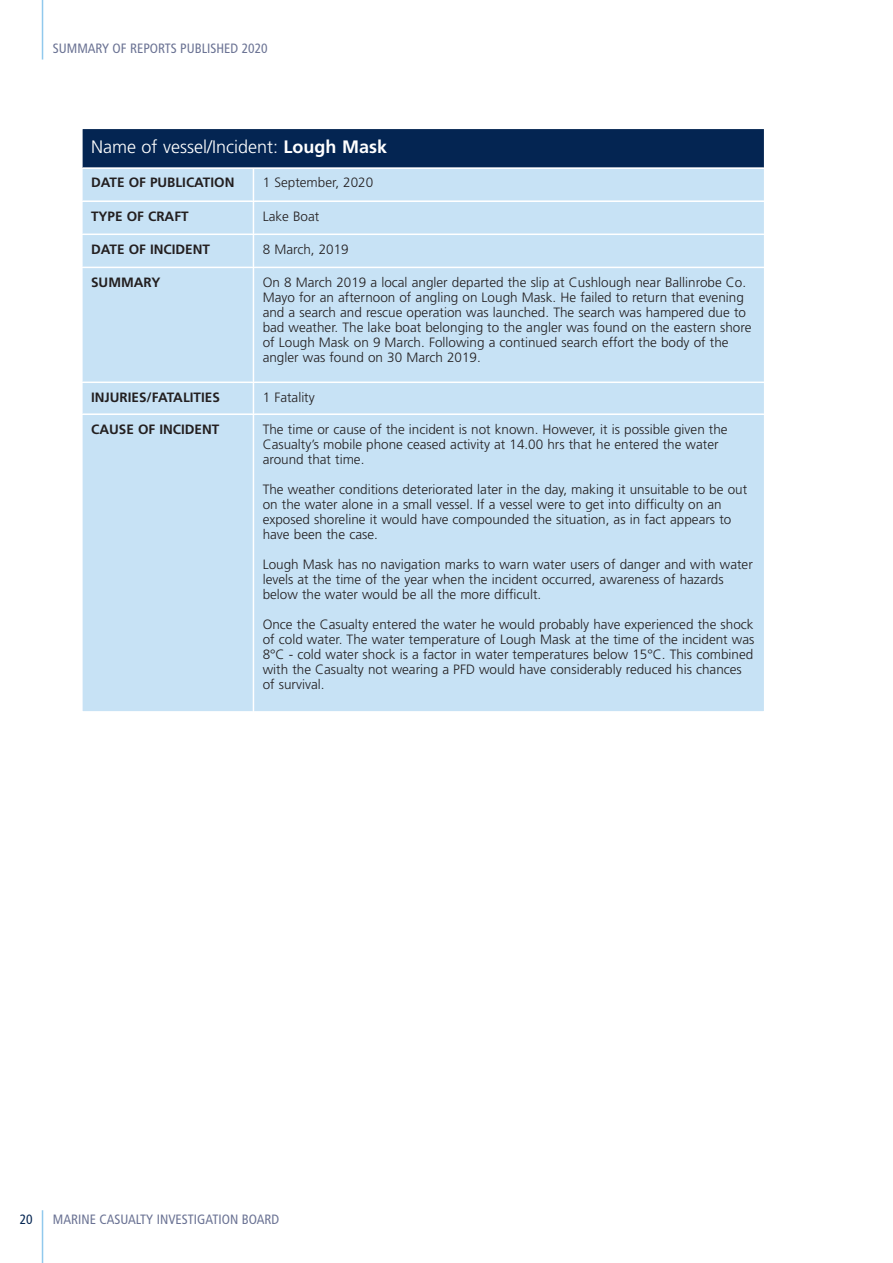
<style>
.page{position:relative;width:893px;height:1263px;background:#fff}
.page>*{position:absolute;margin:0;border:0;box-sizing:border-box;transform-origin:0 0}
.t1{font:300 18px "Frutiger";color:#fff}
.t2{font:300 13.5px/15px "Frutiger";color:#231f20}
.t3{font:700 13.5px "Frutiger";color:#231f20}
.t4{font:condensed 13.5px "Frutiger";color:#6b7394}
.t5{font:condensed 13.5px "Frutiger";color:#042552}
.s1{font-weight:700}
</style>
<div class="page">
<hr style="left:42px;top:0;width:1px;height:60px;background:#91c9ed">
<hr style="left:42px;top:1210px;width:1px;height:53px;background:#91c9ed">
<svg style="left:82px;top:129px;width:682px;height:582px;background:#bad5ea"></svg>
<hr style="left:253px;top:169px;width:1px;height:542px;background:#fff">
<hr style="left:83px;top:167px;width:681px;height:2px;background:#fff">
<hr style="left:83px;top:200px;width:170px;height:2px;background:#fff">
<hr style="left:254px;top:200px;width:510px;height:2px;background:#fff">
<hr style="left:83px;top:234px;width:170px;height:1px;background:#fff">
<hr style="left:254px;top:234px;width:510px;height:1px;background:#fff">
<hr style="left:83px;top:267px;width:170px;height:1px;background:#fff">
<hr style="left:254px;top:267px;width:510px;height:1px;background:#fff">
<hr style="left:83px;top:381px;width:170px;height:2px;background:#fff">
<hr style="left:254px;top:381px;width:510px;height:2px;background:#fff">
<hr style="left:83px;top:413px;width:170px;height:2px;background:#fff">
<hr style="left:254px;top:413px;width:510px;height:2px;background:#fff">
<p class="t4" style="left:53px;top:43px;width:216px">SUMMARY OF REPORTS PUBLISHED 2020</p>
<p class="t1" style="left:91px;top:140px;width:298px">Name of vessel/Incident: <span class="s1">Lough Mask</span></p>
<p class="t3" style="left:91px;top:177px;width:145px">DATE OF PUBLICATION</p>
<p class="t2" style="left:263px;top:176px;width:112px">1 September, 2020</p>
<p class="t3" style="left:91px;top:210px;width:99px">TYPE OF CRAFT</p>
<p class="t2" style="left:263px;top:209px;width:58px">Lake Boat</p>
<p class="t3" style="left:91px;top:244px;width:120px">DATE OF INCIDENT</p>
<p class="t2" style="left:263px;top:242px;width:88px">8 March, 2019</p>
<p class="t3" style="left:91px;top:277px;width:71px">SUMMARY</p>
<p class="t2" style="left:263px;top:276px;width:490px">On 8 March 2019 a local angler departed the slip at Cushlough near Ballinrobe Co.<br>Mayo for an afternoon of angling on Lough Mask. He failed to return that evening and a search and rescue operation was launched. The search was hampered due to bad weather. The lake boat belonging to the angler was found on the eastern shore of Lough Mask on 9 March. Following a continued search effort the body of the angler was found on 30 March 2019.</p>
<p class="t3" style="left:91px;top:391px;width:130px">INJURIES/FATALITIES</p>
<p class="t2" style="left:263px;top:390px;width:54px">1 Fatality</p>
<p class="t3" style="left:91px;top:423px;width:130px">CAUSE OF INCIDENT</p>
<p class="t2" style="left:263px;top:422px;width:466px">The time or cause of the incident is not known. However, it is possible given the<br>Casualty’s mobile phone ceased activity at 14.00 hrs that he entered the water around that time.</p>
<p class="t2" style="left:263px;top:482px;width:486px">The weather conditions deteriorated later in the day, making it unsuitable to be out on the water alone in a small vessel. If a vessel were to get into difficulty on an exposed shoreline it would have compounded the situation, as in fact appears to have been the case.</p>
<p class="t2" style="left:263px;top:557px;width:492px">Lough Mask has no navigation marks to warn water users of danger and with water levels at the time of the year when the incident occurred, awareness of hazards below the water would be all the more difficult.</p>
<p class="t2" style="left:263px;top:617px;width:493px">Once the Casualty entered the water he would probably have experienced the shock of cold water. The water temperature of Lough Mask at the time of the incident was 8°C - cold water shock is a factor in water temperatures below 15°C. This combined with the Casualty not wearing a PFD would have considerably reduced his chances of survival.</p>
<p class="t5" style="left:20px;top:1213px;width:14px">20</p>
<p class="t4" style="left:53px;top:1213px;width:228px">MARINE CASUALTY INVESTIGATION BOARD</p>
</div>
